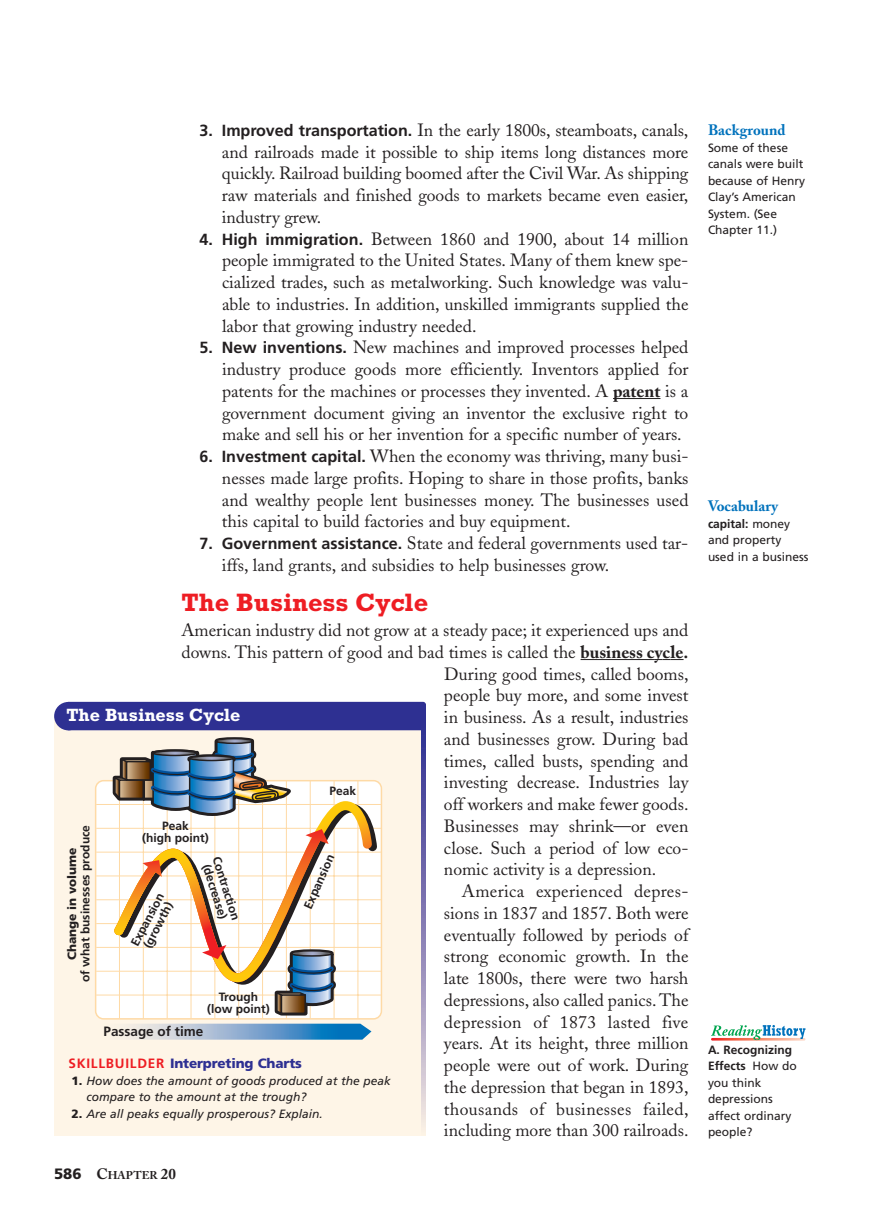
<style>
.page{position:relative;width:891px;height:1222px;background:#fff}
.page>*{position:absolute;margin:0;border:0;box-sizing:border-box;transform-origin:0 0}
.t1{font:700 25.5px "Rockwell";color:#ee1d23}
.t2{font:700 18px "Rockwell";color:#fff}
.t3{font:17.7px/21.8px "Adobe Caslon";color:#231f20;text-align:justify}
.t4{font:17.7px "Adobe Caslon";letter-spacing:.02em;color:#231f20}
.t5{font:700 15px "Adobe Caslon";color:#0072bc}
.t6{font:900 13.5px "Frutiger";letter-spacing:-.01em;color:#2e3092}
.t7{font:700 13.5px "Frutiger";color:#231f20}
.t8{font:12px/16.5px "Frutiger";color:#231f20}
.t9{font:italic 12px/16.5px "Frutiger";color:#231f20}
.t10{font:700 12px/12px "Frutiger";color:#231f20;text-align:center}
.t11{font:900 12px "Frutiger";color:#231f20}
.t12{font:700 11.25px "Adobe Caslon";color:#231f20}
.s1{font-family:"Frutiger";font-weight:700;font-size:16.2px}
.s2{font-weight:700}
.s3{font-weight:700;color:#ee1d23}
.s4{font-weight:900;font-style:normal}
.s5{font-family:"Frutiger";font-weight:900;font-size:15px}
.s6{font-size:15px}
</style>
<div class="page">
<hr style="left:613px;top:398px;width:47px;height:1px;background:#231f20">
<hr style="left:581px;top:659px;width:74px;height:1px;background:#231f20">
<svg style="left:655px;top:659px;width:29px;height:1px"></svg>
<div style="left:54px;top:716px;width:372px;height:420px;background:#fef5e7"></div>
<div style="left:95px;top:780px;width:287px;height:240px;background:#fff;border:2px solid #fedaa6;border-radius:8px"></div>
<hr style="left:96px;top:804px;width:285px;height:1px;background:#fedaa6">
<hr style="left:96px;top:828px;width:285px;height:1px;background:#fedaa6">
<hr style="left:96px;top:852px;width:285px;height:1px;background:#fedaa6">
<hr style="left:96px;top:876px;width:285px;height:1px;background:#fedaa6">
<hr style="left:96px;top:899px;width:285px;height:1px;background:#fedaa6">
<hr style="left:96px;top:923px;width:285px;height:1px;background:#fedaa6">
<hr style="left:96px;top:947px;width:285px;height:1px;background:#fedaa6">
<hr style="left:96px;top:971px;width:285px;height:1px;background:#fedaa6">
<hr style="left:96px;top:995px;width:285px;height:1px;background:#fedaa6">
<hr style="left:358px;top:781px;width:1px;height:237px;background:#fedaa6">
<hr style="left:334px;top:781px;width:1px;height:237px;background:#fedaa6">
<hr style="left:310px;top:781px;width:1px;height:237px;background:#fedaa6">
<svg style="left:130px;top:1024px;width:241px;height:16px;background:#7fabcf"></svg>
<img style="left:110px;top:737px;width:186px;height:64px">
<svg style="left:114px;top:801px;width:258px;height:182px"></svg>
<svg style="left:114px;top:829px;width:226px;height:189px"></svg>
<div style="left:66px;top:702px;width:360px;height:28px;background:#2e3092;border-radius:3px"></div>
<svg style="left:54px;top:702px;width:13px;height:28px"></svg>
<svg style="left:422px;top:729px;width:4px;height:393px;background:#8a82b5"></svg>
<svg style="left:711px;top:1038px;width:95px;height:3px"></svg>
<svg style="left:711px;top:1025px;width:94px;height:15px"></svg>
<p class="t3" style="left:222px;top:121px;width:468px;text-indent:-22px"><span class="s1">3. Improved transportation.</span> In the early 1800s, steamboats, canals, and railroads made it possible to ship items long distances more quickly. Railroad building boomed after the Civil War. As shipping raw materials and finished goods to markets became even easier, industry grew.</p>
<p class="t3" style="left:222px;top:230px;width:468px;text-indent:-22px"><span class="s1">4. High immigration.</span> Between 1860 and 1900, about 14 million people immigrated to the United States. Many of them knew spe&shy;cialized trades, such as metalworking. Such knowledge was valu&shy;able to industries. In addition, unskilled immigrants supplied the labor that growing industry needed.</p>
<p class="t3" style="left:222px;top:338px;width:468px;text-indent:-22px"><span class="s1">5. New inventions.</span> New machines and improved processes helped industry produce goods more efficiently. Inventors applied for patents for the machines or processes they invented. A <span class="s2">patent</span> is a government document giving an inventor the exclusive right to make and sell his or her invention for a specific number of years.</p>
<p class="t3" style="left:222px;top:447px;width:468px;text-indent:-22px"><span class="s1">6. Investment capital.</span> When the economy was thriving, many busi&shy;nesses made large profits. Hoping to share in those profits, banks and wealthy people lent businesses money. The businesses used this capital to build factories and buy equipment.</p>
<p class="t3" style="left:222px;top:534px;width:468px;text-indent:-22px"><span class="s1">7. Government assistance.</span> State and federal governments used tar&shy;iffs, land grants, and subsidies to help businesses grow.</p>
<h1 class="t1" style="left:182px;top:594px;width:248px">The Business Cycle</h1>
<p class="t3" style="left:182px;top:621px;width:508px">American industry did not grow at a steady pace; it experienced ups and</p>
<p class="t3" style="left:182px;top:643px;width:509px">downs. This pattern of good and bad times is called the <span class="s2">business cycle.</span></p>
<p class="t3" style="left:444px;top:665px;width:246px">During good times, called booms,</p>
<p class="t3" style="left:444px;top:686px;width:246px">people buy more, and some invest</p>
<p class="t3" style="left:444px;top:708px;width:246px">in business. As a result, industries</p>
<p class="t3" style="left:444px;top:730px;width:246px">and businesses grow. During bad</p>
<p class="t3" style="left:444px;top:752px;width:246px">times, called busts, spending and</p>
<p class="t3" style="left:444px;top:774px;width:246px">investing decrease. Industries lay</p>
<p class="t3" style="left:444px;top:795px;width:246px">off workers and make fewer goods.</p>
<p class="t3" style="left:444px;top:817px;width:246px">Businesses may shrink—or even</p>
<p class="t3" style="left:444px;top:839px;width:246px">close. Such a period of low eco-</p>
<p class="t3" style="left:444px;top:861px;width:214px">nomic activity is a depression.</p>
<p class="t4" style="left:462px;top:884px;width:228px">America experienced depres-</p>
<p class="t3" style="left:444px;top:904px;width:246px">sions in 1837 and 1857. Both were</p>
<p class="t3" style="left:444px;top:926px;width:246px">eventually followed by periods of</p>
<p class="t3" style="left:444px;top:948px;width:246px">strong economic growth. In the</p>
<p class="t3" style="left:444px;top:969px;width:246px">late 1800s, there were two harsh</p>
<p class="t3" style="left:444px;top:991px;width:246px">depressions, also called panics. The</p>
<p class="t4" style="left:444px;top:1014px;width:246px">depression of 1873 lasted five</p>
<p class="t3" style="left:444px;top:1034px;width:246px">years. At its height, three million</p>
<p class="t3" style="left:444px;top:1056px;width:246px">people were out of work. During</p>
<p class="t3" style="left:444px;top:1078px;width:246px">the depression that began in 1893,</p>
<p class="t4" style="left:444px;top:1101px;width:246px">thousands of businesses failed,</p>
<p class="t3" style="left:444px;top:1121px;width:246px">including more than 300 railroads.</p>
<p class="t2" style="left:66px;top:709px;width:176px">The Business Cycle</p>
<p class="t10" style="left:330px;top:785px;width:28px">Peak</p>
<p class="t10" style="left:142px;top:820px;width:68px">Peak<br>(high point)</p>
<p class="t10" style="left:80px;top:982px;width:159px;rotate:-90deg">of what businesses produce</p>
<p class="t11" style="left:67px;top:960px;width:114px;rotate:-90deg">Change in volume</p>
<p class="t10" style="left:303px;top:906px;width:60px;rotate:-66deg">Expansion</p>
<p class="t10" style="left:221px;top:855px;width:67px;rotate:72deg">Contraction (decrease)</p>
<p class="t10" style="left:130px;top:943px;width:59px;rotate:-63deg">Expansion (growth)</p>
<p class="t10" style="left:207px;top:991px;width:64px">Trough (low point)</p>
<p class="t7" style="left:104px;top:1026px;width:101px">Passage of time</p>
<p class="t6" style="left:68px;top:1058px;width:235px"><span class="s3">SKILLBUILDER</span> Interpreting Charts</p>
<p class="t9" style="left:86px;top:1073px;width:306px;text-indent:-15px"><span class="s4">1.</span> How does the amount of goods produced at the peak compare to the amount at the trough?</p>
<p class="t9" style="left:71px;top:1106px;width:253px"><span class="s4">2.</span> Are all peaks equally prosperous? Explain.</p>
<p class="t12" style="left:54px;top:1171px;width:123px"><span class="s5">586</span> <span class="s6">C</span>HAPTER <span class="s6">20</span></p>
<p class="t5" style="left:708px;top:124px;width:79px">Background</p>
<p class="t8" style="left:708px;top:140px;width:99px">Some of these canals were built because of Henry<br>Clay’s American<br>System. (See<br>Chapter 11.)</p>
<p class="t5" style="left:708px;top:500px;width:72px">Vocabulary</p>
<p class="t8" style="left:708px;top:516px;width:102px"><span class="s2">capital:</span> money and property used in a business</p>
<p class="t8" style="left:708px;top:1042px;width:90px"><span class="s2">A. Recognizing<br>Effects</span> How do you think depressions affect ordinary people?</p>
</div>
